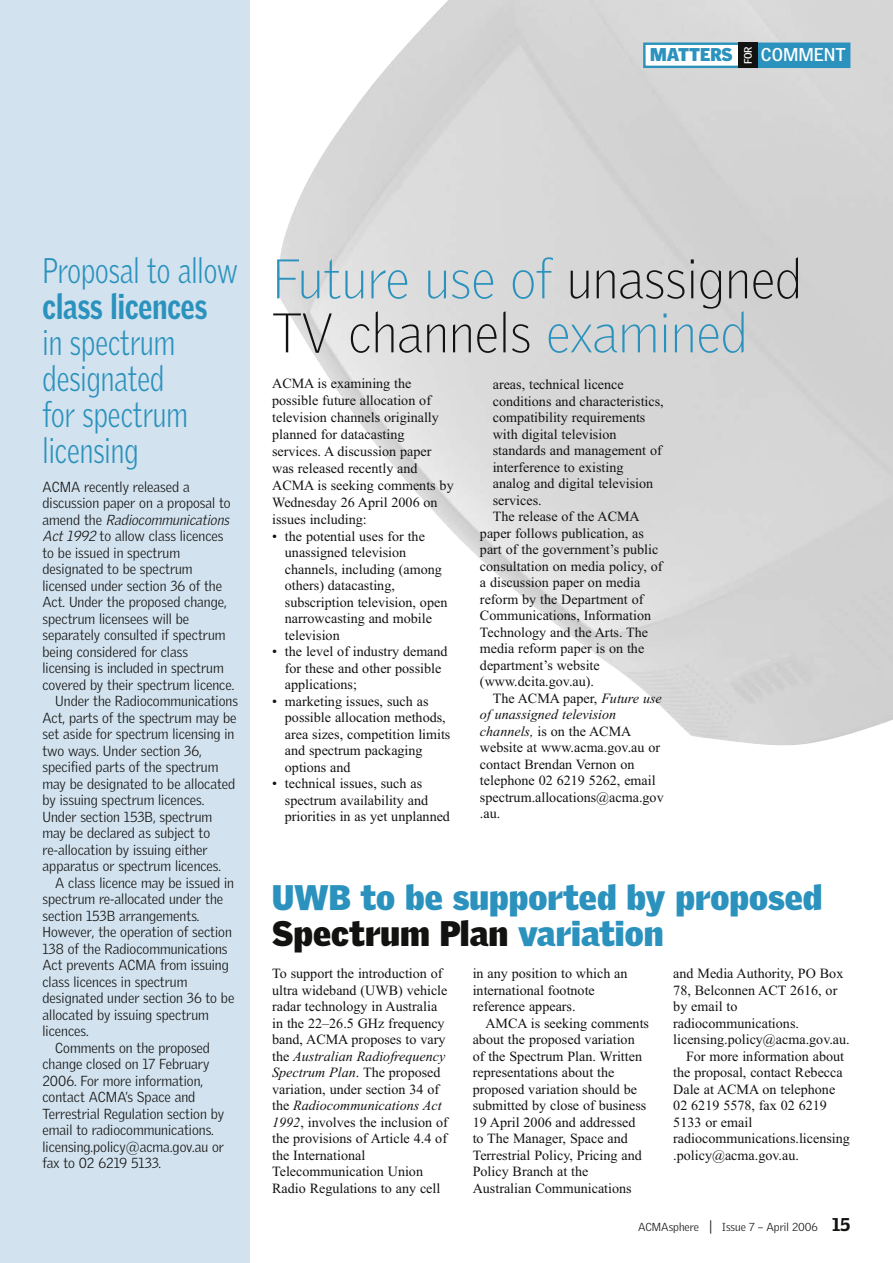
<style>
.page{position:relative;width:893px;height:1263px;background:#fff}
.page>*{position:absolute;margin:0;border:0;box-sizing:border-box;transform-origin:0 0}
.t1{font:100 54px/54px "Griffith Gothic";color:#121211}
.t2{font:300 34.5px/36px "Griffith Gothic";color:#2b92be;scale:.8 1}
.t3{font:900 34.5px/36px "Griffith Gothic";color:#2b92be}
.t4{font:900 34.5px "Griffith Gothic";color:#2b92be;scale:.8 1}
.t5{font:900 18px "Griffith Gothic";color:#2b92be}
.t6{font:700 18px "Griffith Gothic";color:#fff}
.t7{font:14.1px/16.5px "Times New Roman";color:#121211}
.t8{font:300 14.1px "Griffith Gothic";color:#121211}
.t9{font:italic 300 14.1px "Griffith Gothic";color:#121211}
.t10{font:italic 14.1px "Times New Roman";color:#121211}
.t11{font:300 11.25px "Griffith Gothic";color:#121211}
.t12{font:700 10.5px "Griffith Gothic";color:#fff}
.s1{font-style:normal}
.s2{font-style:italic}
.s3{color:#2b92be}
.s4{color:#121211}
.s5{font-size:14.1px}
.s6{font-weight:900;font-size:18px}
</style>
<div class="page">
<img style="left:279px;top:0;width:614px;height:746px">
<div style="left:0;top:0;width:250px;height:1263px;background:#d2e2ee"></div>
<div style="left:644px;top:44px;width:102px;height:23px;background:#fff"></div>
<div style="left:643px;top:43px;width:104px;height:25px;border:2px solid #2b92be"></div>
<div style="left:748px;top:44px;width:101px;height:23px;background:#2b92be"></div>
<div style="left:747px;top:43px;width:103px;height:25px;border:3px solid #2b92be"></div>
<div style="left:739px;top:43px;width:19px;height:25px;background:#121211"></div>
<p class="t5" style="left:650px;top:44px;width:84px">MATTERS</p>
<p class="t12" style="left:742px;top:64px;width:20px;rotate:-90deg">FOR</p>
<p class="t6" style="left:761px;top:45px;width:87px">COMMENT</p>
<h2 class="t2" style="left:43px;top:253px;width:246px">Proposal to allow</h2>
<h2 class="t4" style="left:43px;top:287px;width:207px">class licences</h2>
<h2 class="t2" style="left:43px;top:325px;width:183px">in spectrum designated for spectrum licensing</h2>
<p class="t8" style="left:43px;top:479px;width:149px">ACMA recently released a</p>
<p class="t8" style="left:43px;top:495px;width:190px">discussion paper on a proposal to</p>
<p class="t9" style="left:43px;top:512px;width:190px"><span class="s1">a m e n d t h e</span> Radiocommunications</p>
<p class="t8" style="left:43px;top:528px;width:182px"><span class="s2">Act 1992</span> to allow class licences</p>
<p class="t8" style="left:43px;top:545px;width:139px">to be issued in spectrum</p>
<p class="t8" style="left:43px;top:561px;width:152px">designated to be spectrum</p>
<p class="t8" style="left:43px;top:578px;width:181px">licensed under section 36 of the</p>
<p class="t8" style="left:43px;top:594px;width:186px">Act. Under the proposed change,</p>
<p class="t8" style="left:43px;top:611px;width:148px">spectrum licensees will be</p>
<p class="t8" style="left:43px;top:627px;width:185px">separately consulted if spectrum</p>
<p class="t8" style="left:43px;top:644px;width:147px">being considered for class</p>
<p class="t8" style="left:43px;top:660px;width:183px">licensing is included in spectrum</p>
<p class="t8" style="left:43px;top:677px;width:193px">covered by their spectrum licence.</p>
<p class="t8" style="left:55px;top:693px;width:184px">Under the Radiocommunications</p>
<p class="t8" style="left:43px;top:710px;width:195px">Act, parts of the spectrum may be</p>
<p class="t8" style="left:43px;top:726px;width:193px">set aside for spectrum licensing in</p>
<p class="t8" style="left:43px;top:743px;width:161px">two ways. Under section 36,</p>
<p class="t8" style="left:43px;top:759px;width:177px">specified parts of the spectrum</p>
<p class="t8" style="left:43px;top:776px;width:194px">may be designated to be allocated</p>
<p class="t8" style="left:43px;top:792px;width:163px">by issuing spectrum licences.</p>
<p class="t8" style="left:43px;top:809px;width:171px">Under section 153B, spectrum</p>
<p class="t8" style="left:43px;top:825px;width:169px">may be declared as subject to</p>
<p class="t8" style="left:43px;top:842px;width:167px">re-allocation by issuing either</p>
<p class="t8" style="left:43px;top:858px;width:180px">apparatus or spectrum licences.</p>
<p class="t8" style="left:55px;top:875px;width:180px">A class licence may be issued in</p>
<p class="t8" style="left:43px;top:891px;width:182px">spectrum re-allocated under the</p>
<p class="t8" style="left:43px;top:908px;width:159px">section 153B arrangements.</p>
<p class="t8" style="left:43px;top:924px;width:191px">However, the operation of section</p>
<p class="t8" style="left:43px;top:941px;width:187px">138 of the Radiocommunications</p>
<p class="t8" style="left:43px;top:957px;width:188px">Act prevents ACMA from issuing</p>
<p class="t8" style="left:43px;top:974px;width:146px">class licences in spectrum</p>
<p class="t8" style="left:43px;top:990px;width:193px">designated under section 36 to be</p>
<p class="t8" style="left:43px;top:1007px;width:168px">allocated by issuing spectrum</p>
<p class="t8" style="left:43px;top:1023px;width:48px">licences.</p>
<p class="t8" style="left:55px;top:1040px;width:156px">Comments on the proposed</p>
<p class="t8" style="left:43px;top:1056px;width:168px">change closed on 17 February</p>
<p class="t8" style="left:43px;top:1073px;width:162px">2006. For more information,</p>
<p class="t8" style="left:43px;top:1089px;width:154px">contact ACMA’s Space and</p>
<p class="t8" style="left:43px;top:1106px;width:183px">Terrestrial Regulation section by</p>
<p class="t8" style="left:43px;top:1122px;width:173px">email to radiocommunications.</p>
<p class="t8" style="left:43px;top:1139px;width:183px">licensing.policy@acma.gov.au or</p>
<p class="t8" style="left:43px;top:1155px;width:120px">fax to 02 6219 5133.</p>
<h1 class="t1" style="left:272px;top:253px;width:531px"><span class="s3">Future use of</span> unassigned<br>TV channels <span class="s3">examined</span></h1>
<p class="t7" style="left:272px;top:375px;width:183px;line-height:17px">ACMA is examining the possible future allocation of television channels originally planned for datacasting services. A discussion paper was released recently and<br>ACMA is seeking comments by<br>Wednesday 26 April 2006 on issues including:</p>
<p class="t7" style="left:285px;top:527px;width:164px;text-indent:-13px">• the potential uses for the unassigned television channels, including (among others) datacasting, subscription television, open narrowcasting and mobile television</p>
<p class="t7" style="left:285px;top:643px;width:164px;text-indent:-13px">• the level of industry demand for these and other possible applications;</p>
<p class="t7" style="left:285px;top:692px;width:167px;text-indent:-13px">• marketing issues, such as possible allocation methods, area sizes, competition limits and spectrum packaging options and</p>
<p class="t7" style="left:285px;top:775px;width:167px;text-indent:-13px">• technical issues, such as spectrum availability and priorities in as yet unplanned</p>
<p class="t7" style="left:493px;top:376px;width:133px">areas, technical licence</p>
<p class="t7" style="left:493px;top:392px;width:173px">conditions and characteristics,</p>
<p class="t7" style="left:493px;top:409px;width:154px">compatibility requirements</p>
<p class="t7" style="left:493px;top:425px;width:125px">with digital television</p>
<p class="t7" style="left:493px;top:442px;width:171px">standards and management of</p>
<p class="t7" style="left:493px;top:458px;width:132px">interference to existing</p>
<p class="t7" style="left:493px;top:475px;width:162px">analog and digital television</p>
<p class="t7" style="left:493px;top:491px;width:50px">services.</p>
<p class="t7" style="left:493px;top:508px;width:149px">The release of the ACMA</p>
<p class="t7" style="left:480px;top:524px;width:165px">paper follows publication, as</p>
<p class="t7" style="left:480px;top:541px;width:180px">part of the government’s public</p>
<p class="t7" style="left:480px;top:557px;width:184px">consultation on media policy, of</p>
<p class="t7" style="left:480px;top:574px;width:162px">a discussion paper on media</p>
<p class="t7" style="left:480px;top:590px;width:165px">reform by the Department of</p>
<p class="t7" style="left:480px;top:607px;width:173px">Communications, Information</p>
<p class="t7" style="left:480px;top:623px;width:170px">Technology and the Arts. The</p>
<p class="t7" style="left:480px;top:640px;width:166px">media reform paper is on the</p>
<p class="t7" style="left:480px;top:656px;width:121px">department’s website</p>
<p class="t7" style="left:480px;top:673px;width:116px">(www.dcita.gov.au).</p>
<p class="t7" style="left:493px;top:689px;width:171px">The ACMA paper, <span class="s2">Future use</span></p>
<p class="t10" style="left:480px;top:706px;width:138px">of unassigned television</p>
<p class="t7" style="left:480px;top:722px;width:153px"><span class="s2">channels,</span> is on the ACMA</p>
<p class="t7" style="left:480px;top:739px;width:182px">website at www.acma.gov.au or</p>
<p class="t7" style="left:480px;top:755px;width:156px">contact Brendan Vernon on</p>
<p class="t7" style="left:480px;top:772px;width:177px">telephone 02 6219 5262, email</p>
<p class="t7" style="left:480px;top:788px;width:185px">spectrum.allocations@acma.gov</p>
<p class="t7" style="left:480px;top:805px;width:22px">.au.</p>
<h2 class="t3" style="left:272px;top:880px;width:552px">UWB to be supported by proposed<br><span class="s4">Spectrum Plan</span> variation</h2>
<p class="t7" style="left:272px;top:965px;width:177px">To support the introduction of ultra wideband (UWB) vehicle radar technology in Australia in the 22–26.5 GHz frequency band, ACMA proposes to vary the <span class="s2">Australian Radiofrequency<br>Spectrum Plan</span>. The proposed variation, under section 34 of the <span class="s2">Radiocommunications Act<br>1992</span>, involves the inclusion of the provisions of Article 4.4 of the International<br>Telecommunication Union<br>Radio Regulations to any cell</p>
<p class="t7" style="left:473px;top:965px;width:156px">in any position to which an international footnote reference appears.</p>
<p class="t7" style="left:473px;top:1014px;width:178px;text-indent:13px">AMCA is seeking comments about the proposed variation of the Spectrum Plan. Written representations about the proposed variation should be submitted by close of business<br>19 April 2006 and addressed to The Manager, Space and<br>Terrestrial Policy, Pricing and<br>Policy Branch at the<br>Australian Communications</p>
<p class="t7" style="left:673px;top:965px;width:172px">and Media Authority, PO Box</p>
<p class="t7" style="left:673px;top:981px;width:166px">78, Belconnen ACT 2616, or</p>
<p class="t7" style="left:673px;top:998px;width:66px">by email to</p>
<p class="t7" style="left:673px;top:1014px;width:127px">radiocommunications.</p>
<p class="t7" style="left:673px;top:1031px;width:178px">licensing.policy@acma.gov.au.</p>
<p class="t7" style="left:686px;top:1047px;width:160px">For more information about</p>
<p class="t7" style="left:673px;top:1064px;width:171px">the proposal, contact Rebecca</p>
<p class="t7" style="left:673px;top:1080px;width:163px">Dale at ACMA on telephone</p>
<p class="t7" style="left:673px;top:1097px;width:155px">02 6219 5578, fax 02 6219</p>
<p class="t7" style="left:673px;top:1113px;width:81px">5133 or email</p>
<p class="t7" style="left:673px;top:1130px;width:178px">radiocommunications.licensing</p>
<p class="t7" style="left:673px;top:1146px;width:127px">.policy@acma.gov.au.</p>
<p class="t11" style="left:638px;top:1220px;width:214px">ACMAsphere <span class="s5">|</span> Issue 7 – April 2006 <span class="s6">15</span></p>
</div>
